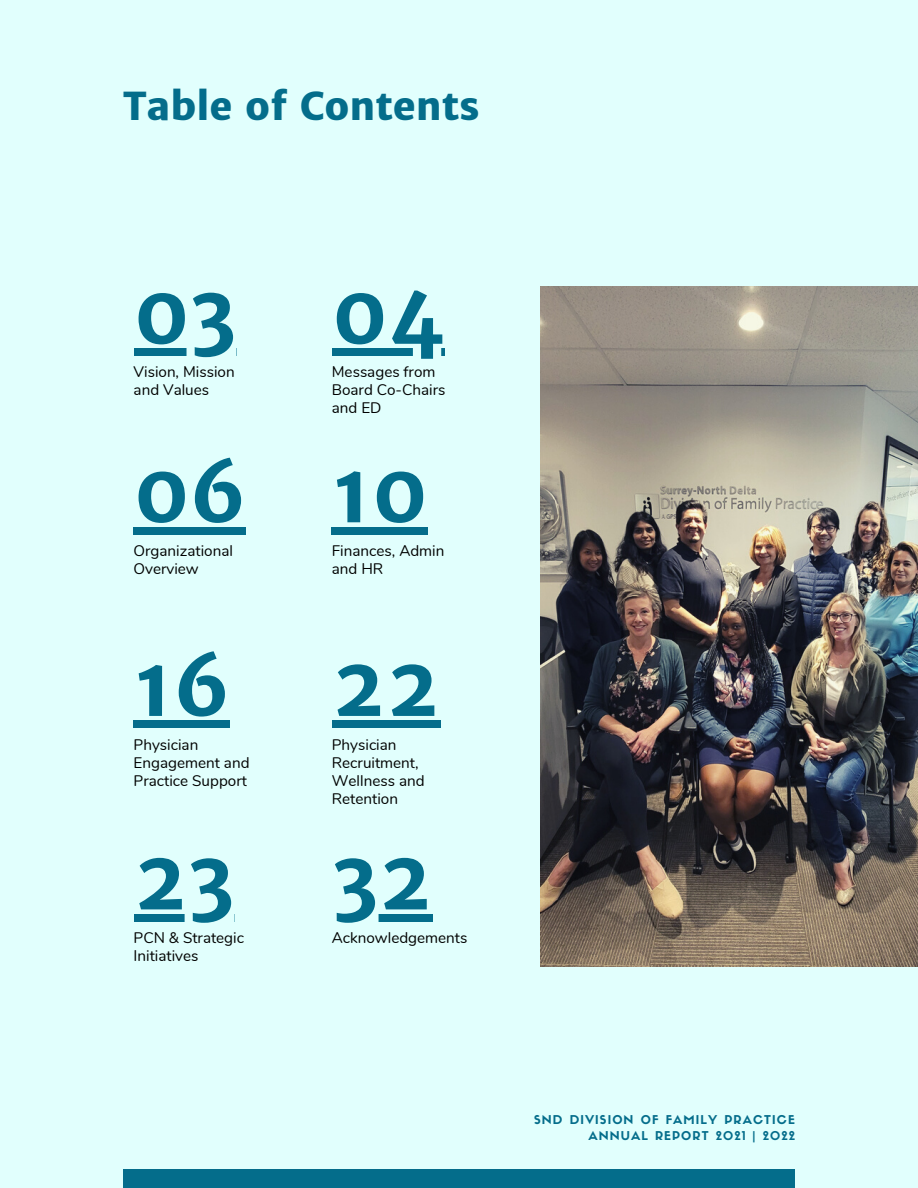
<style>
.page{position:relative;width:918px;height:1188px;background:#e1fffd}
.page>*{position:absolute;margin:0;border:0;box-sizing:border-box;transform-origin:0 0}
.t1{font:700 81.75px "Merriweather Sans";color:#046d8b}
.t2{font:800 38.55px "Merriweather Sans";color:#046d8b}
.t3{font:15.3px/18.1px "Nunito";color:#000}
.t4{font:12px/15.9px "Sifonn Basic";letter-spacing:.09em;color:#046d8b;text-align:right}
</style>
<div class="page">
<img style="left:540px;top:287px;width:378px;height:679px">
<svg style="left:134px;top:348px;width:53px;height:8px"></svg>
<svg style="left:332px;top:348px;width:112px;height:8px"></svg>
<div style="left:134px;top:527px;width:112px;height:8px;background:#046d8b"></div>
<div style="left:332px;top:527px;width:96px;height:8px;background:#046d8b"></div>
<div style="left:134px;top:720px;width:96px;height:8px;background:#046d8b"></div>
<div style="left:332px;top:720px;width:108px;height:8px;background:#046d8b"></div>
<svg style="left:134px;top:914px;width:101px;height:8px"></svg>
<svg style="left:378px;top:914px;width:55px;height:8px"></svg>
<div style="left:123px;top:1170px;width:671px;height:18px;background:#046d8b"></div>
<h2 class="t2" style="left:123px;top:83px;width:358px">Table of Contents</h2>
<h1 class="t1" style="left:134px;top:263px;width:104px">03</h1>
<p class="t3" style="left:134px;top:363px;width:103px">Vision, Mission and Values</p>
<h1 class="t1" style="left:134px;top:442px;width:114px">06</h1>
<p class="t3" style="left:134px;top:542px;width:101px">Organizational<br>Overview</p>
<h1 class="t1" style="left:134px;top:636px;width:98px">16</h1>
<p class="t3" style="left:134px;top:736px;width:117px">Physician<br>Engagement and<br>Practice Support</p>
<h1 class="t1" style="left:134px;top:829px;width:102px">23</h1>
<p class="t3" style="left:134px;top:929px;width:112px">PCN &amp; Strategic<br>Initiatives</p>
<h1 class="t1" style="left:332px;top:263px;width:114px">04</h1>
<p class="t3" style="left:332px;top:363px;width:115px">Messages from<br>Board Co-Chairs and ED</p>
<h1 class="t1" style="left:332px;top:442px;width:98px">10</h1>
<p class="t3" style="left:332px;top:542px;width:114px">Finances, Admin and HR</p>
<h1 class="t1" style="left:332px;top:636px;width:110px">22</h1>
<p class="t3" style="left:332px;top:736px;width:94px">Physician<br>Recruitment,<br>Wellness and<br>Retention</p>
<h1 class="t1" style="left:332px;top:829px;width:102px">32</h1>
<p class="t3" style="left:332px;top:929px;width:137px">Acknowledgements</p>
<p class="t4" style="left:534px;top:1113px;width:262px">SND DIVISION OF FAMILY PRACTICE<br>ANNUAL REPORT 2021 | 2022</p>
</div>
